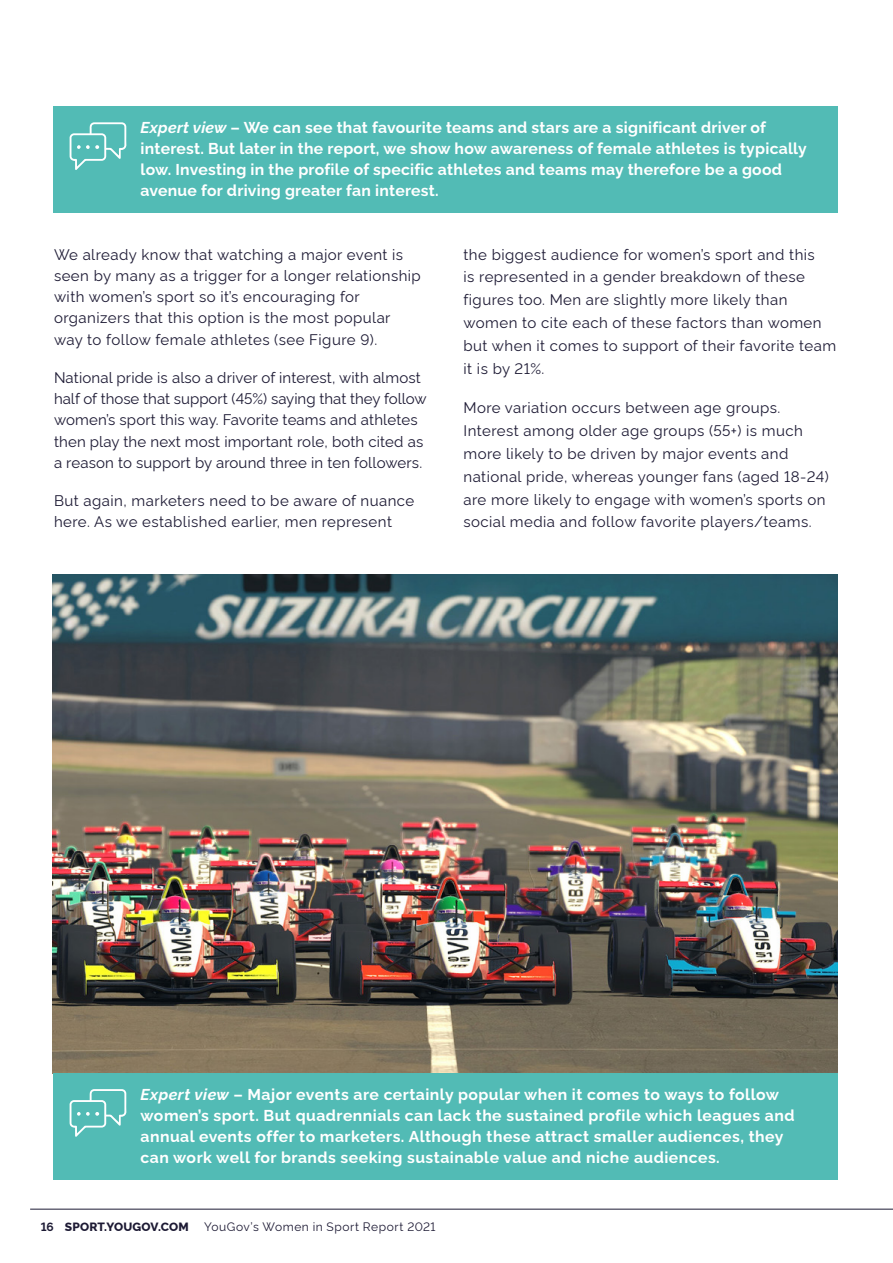
<style>
.page{position:relative;width:893px;height:1263px;background:#fff}
.page>*{position:absolute;margin:0;border:0;box-sizing:border-box;transform-origin:0 0}
.t1{font:700 15.75px/21px "Rawline";letter-spacing:.015em;color:#fff}
.t2{font:15px/22.8px "Rawline";letter-spacing:.03em;color:#1d1a34}
.t3{font:15px/21.1px "Rawline";letter-spacing:.01em;color:#1d1a34}
.t4{font:12px "Rawline";letter-spacing:.045em;color:#1d1a34}
.t5{font:800 12px "Rawline";letter-spacing:.015em;color:#1d1a34}
.s1{font-style:italic}
.s2{font-weight:700}
</style>
<div class="page">
<hr style="left:30px;top:1209px;width:863px;height:1px;background:#1d1a34">
<img style="left:53px;top:575px;width:785px;height:498px">
<div style="left:53px;top:106px;width:785px;height:107px;background:#52bbb5"></div>
<svg style="left:70px;top:122px;width:56px;height:48px"></svg>
<div style="left:53px;top:1073px;width:785px;height:106px;background:#52bbb5"></div>
<svg style="left:70px;top:1089px;width:56px;height:48px"></svg>
<p class="t1" style="left:141px;top:116px;width:668px"><span class="s1">Expert view</span> – We can see that favourite teams and stars are a significant driver of interest. But later in the report, we show how awareness of female athletes is typically low. Investing in the profile of specific athletes and teams may therefore be a good avenue for driving greater fan interest.</p>
<p class="t2" style="left:54px;top:242px;width:368px;line-height:21.1px">We already know that watching a major event is seen by many as a trigger for a longer relationship with women’s sport so it’s encouraging for organizers that this option is the most popular way to follow female athletes (see Figure 9).</p>
<p class="t3" style="left:54px;top:365px;width:374px">National pride is also a driver of interest, with almost half of those that support (45%) saying that they follow women’s sport this way. Favorite teams and athletes then play the next most important role, both cited as a reason to support by around three in ten followers.</p>
<p class="t2" style="left:54px;top:488px;width:362px;line-height:21.3px">But again, marketers need to be aware of nuance here. As we established earlier, men represent</p>
<p class="t2" style="left:463px;top:241px;width:374px">the biggest audience for women’s sport and this<br>is represented in a gender breakdown of these figures too. Men are slightly more likely than women to cite each of these factors than women but when it comes to support of their favorite team it is by 21%.</p>
<p class="t2" style="left:463px;top:395px;width:367px">More variation occurs between age groups.<br>Interest among older age groups (55+) is much more likely to be driven by major events and national pride, whereas younger fans (aged 18-24) are more likely to engage with women’s sports on social media and follow favorite players/teams.</p>
<p class="t1" style="left:141px;top:1082px;width:655px"><span class="s1">Expert view</span> – Major events are certainly popular when it comes to ways to follow women’s sport. But quadrennials can lack the sustained profile which leagues and annual events offer to marketers. Although these attract smaller audiences, they can work well for brands seeking sustainable value and niche audiences.</p>
<p class="t5" style="left:41px;top:1218px;width:150px"><span class="s2">16</span> SPORT.YOUGOV.COM</p>
<p class="t4" style="left:204px;top:1217px;width:233px">YouGov’s Women in Sport Report 2021</p>
</div>
